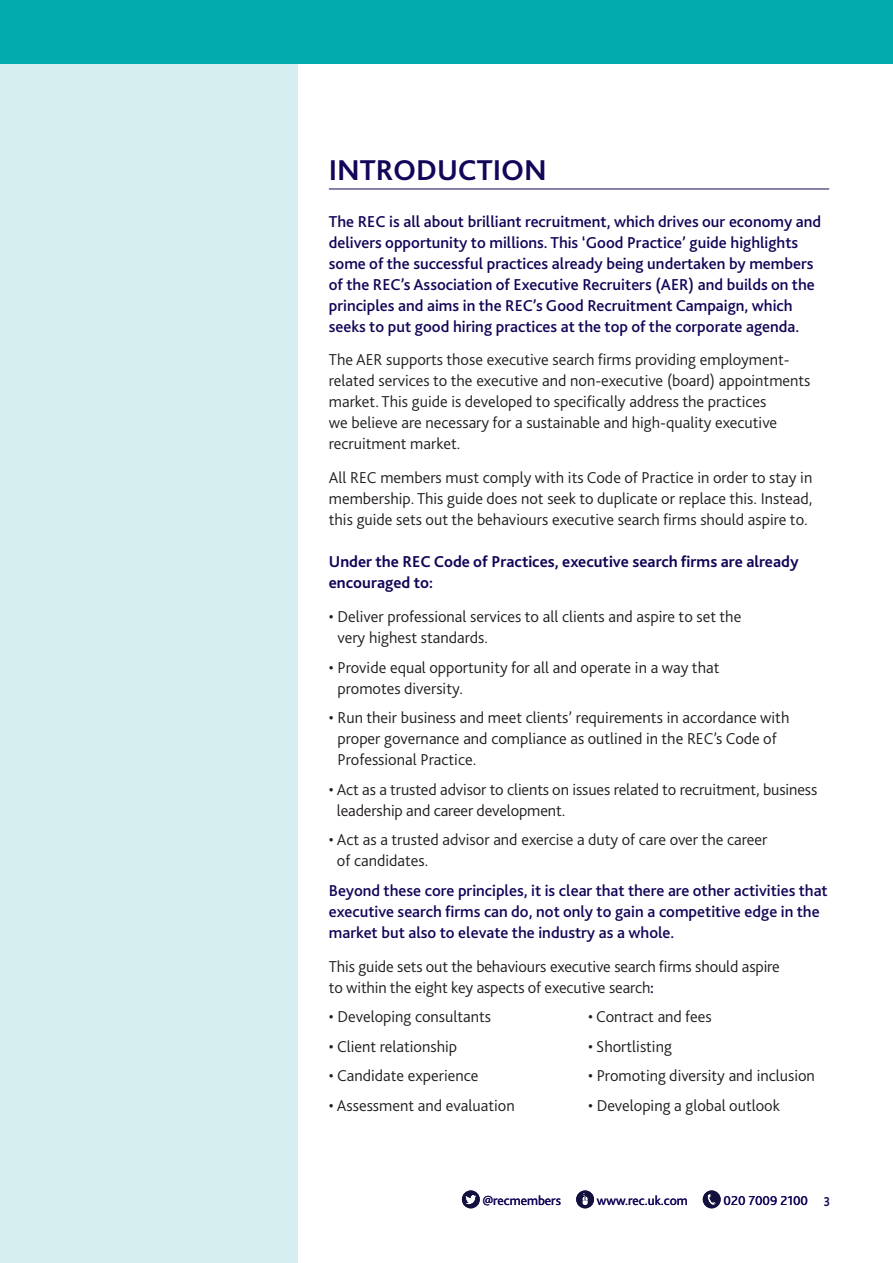
<style>
.page{position:relative;width:893px;height:1263px;background:#fff}
.page>*{position:absolute;margin:0;border:0;box-sizing:border-box;transform-origin:0 0}
.Heading_1{font:700 30px "Bliss 2";color:#110658}
.Bullets{font:300 16.5px/21px "Bliss 2";color:#231f20}
.Body{font:300 16.5px/21px "Bliss 2";color:#231f20}
.Body-2{font:500 16.5px/21px "Bliss 2";color:#110658}
.Bullets-2{font:500 16.5px/21px "Bliss 2";color:#110658}
.Bullets-3{font:700 16.5px/21px "Bliss 2";color:#110658}
.t1{font:13.5px "Bliss 2";color:#110658}
.t2{font:700 13.5px "Bliss 2";color:#110658;scale:.83 1}
.s1{font-weight:500;color:#110658}
</style>
<div class="page">
<div style="left:0;top:23px;width:298px;height:1240px;background:#d6eeef"></div>
<div style="left:0;top:0;width:893px;height:64px;background:#00aaad"></div>
<hr style="left:329px;top:189px;width:500px;height:1px;background:#110658">
<svg style="left:462px;top:1190px;width:18px;height:18px"></svg>
<svg style="left:576px;top:1190px;width:18px;height:18px"></svg>
<svg style="left:703px;top:1190px;width:18px;height:18px"></svg>
<p class="Heading_1" style="left:329px;top:151px;width:219px">INTRODUCTION</p>
<p class="Body-2" style="left:329px;top:210px;width:494px">The REC is all about brilliant recruitment, which drives our economy and delivers opportunity to millions. This ‘Good Practice’ guide highlights some of the successful practices already being undertaken by members of the REC’s Association of Executive Recruiters (AER) and builds on the principles and aims in the REC’s Good Recruitment Campaign, which seeks to put good hiring practices at the top of the corporate agenda.</p>
<p class="Body" style="left:329px;top:349px;width:483px">The AER supports those executive search firms providing employment&shy;related services to the executive and non-executive (board) appointments market. This guide is developed to specifically address the practices<br>we believe are necessary for a sustainable and high-quality executive recruitment market.</p>
<p class="Body" style="left:329px;top:467px;width:485px;text-align:justify">All REC members must comply with its Code of Practice in order to stay in membership. This guide does not seek to duplicate or replace this. Instead, this guide sets out the behaviours executive search firms should aspire to.</p>
<p class="Bullets-3" style="left:329px;top:551px;width:471px">Under the REC Code of Practices, executive search firms are already encouraged to:</p>
<p class="Bullets" style="left:337px;top:606px;width:405px;text-indent:-9px">• Deliver professional services to all clients and aspire to set the very highest standards.</p>
<p class="Bullets" style="left:337px;top:656px;width:383px;text-indent:-9px">• Provide equal opportunity for all and operate in a way that promotes diversity.</p>
<p class="Bullets" style="left:337px;top:707px;width:453px;text-indent:-9px">• Run their business and meet clients’ requirements in accordance with proper governance and compliance as outlined in the REC’s Code of<br>Professional Practice.</p>
<p class="Bullets" style="left:337px;top:778px;width:482px;text-indent:-8px">• Act as a trusted advisor to clients on issues related to recruitment, business leadership and career development.</p>
<p class="Bullets" style="left:337px;top:829px;width:432px;text-indent:-8px">• Act as a trusted advisor and exercise a duty of care over the career of candidates.</p>
<p class="Bullets-2" style="left:329px;top:879px;width:500px">Beyond these core principles, it is clear that there are other activities that executive search firms can do, not only to gain a competitive edge in the market but also to elevate the industry as a whole.</p>
<p class="Bullets" style="left:329px;top:955px;width:453px">This guide sets out the behaviours executive search firms should aspire to within the eight key aspects of executive search<span class="s1">:</span></p>
<p class="Bullets" style="left:329px;top:1006px;width:164px">• Developing consultants</p>
<p class="Bullets" style="left:329px;top:1035px;width:130px">• Client relationship</p>
<p class="Bullets" style="left:329px;top:1065px;width:151px">• Candidate experience</p>
<p class="Bullets" style="left:329px;top:1094px;width:187px">• Assessment and evaluation</p>
<p class="Bullets" style="left:588px;top:1006px;width:125px">• Contract and fees</p>
<p class="Bullets" style="left:588px;top:1035px;width:85px">• Shortlisting</p>
<p class="Bullets" style="left:588px;top:1065px;width:228px">• Promoting diversity and inclusion</p>
<p class="Bullets" style="left:588px;top:1094px;width:193px">• Developing a global outlook</p>
<p class="t1" style="left:483px;top:1192px;width:80px">@recmembers</p>
<p class="t1" style="left:597px;top:1192px;width:92px">www.rec.uk.com</p>
<p class="t1" style="left:724px;top:1192px;width:86px">020 7009 2100</p>
<p class="t2" style="left:824px;top:1193px;width:9px">3</p>
</div>
